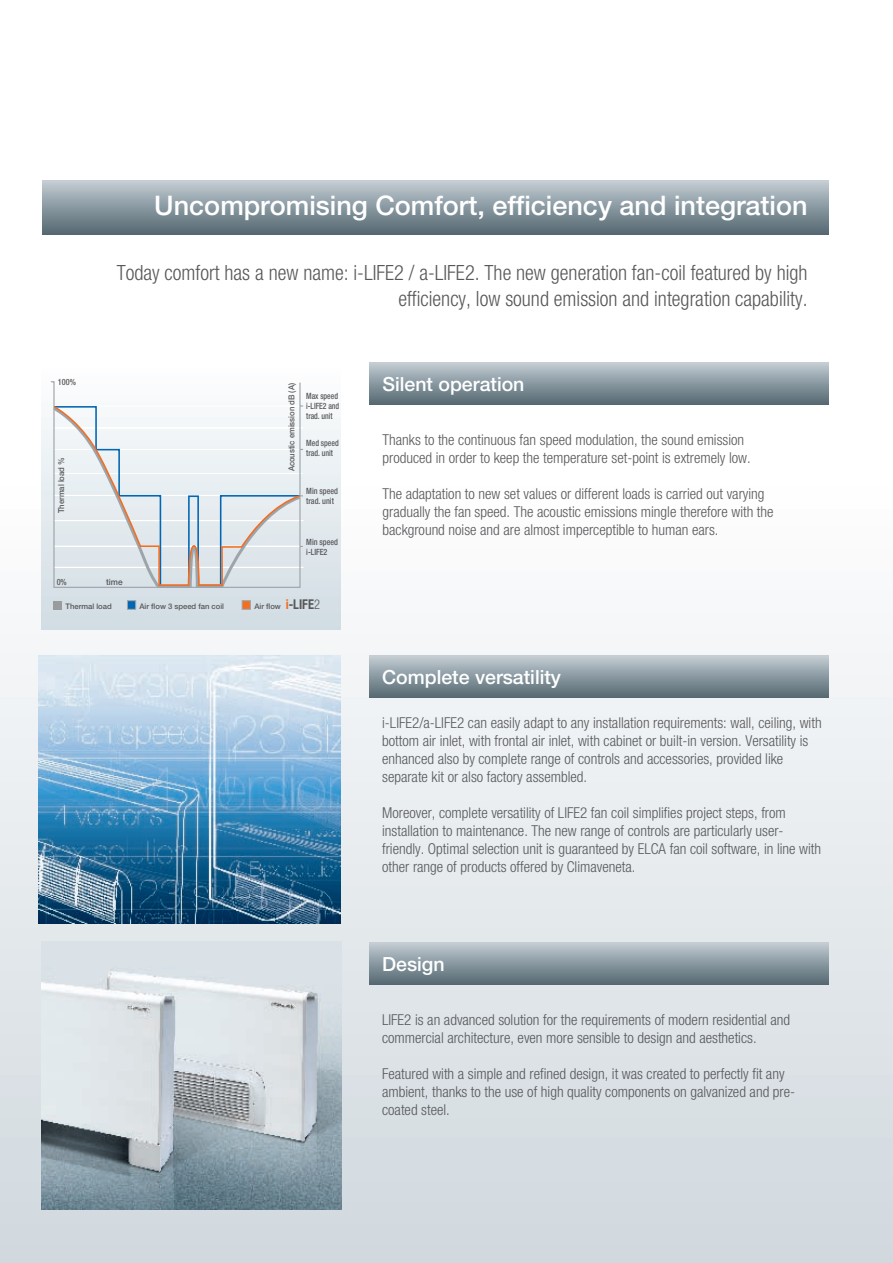
<style>
.page{position:relative;width:893px;height:1263px;background:#fff}
.page>*{position:absolute;margin:0;border:0;box-sizing:border-box;transform-origin:0 0}
.t1{font:500 27px "Helvetica Neue";color:#fff}
.t2{font:300 condensed 21px/25.5px "Helvetica Neue";color:#57585a;text-align:right}
.t3{font:500 19.5px "Helvetica Neue";color:#fff}
.t4{font:300 condensed 15px/18px "Helvetica Neue";color:#57585a}
.t5{font:700 condensed 13.5px "Helvetica Neue";color:#57585a;scale:.92 1}
.t6{font:500 condensed 8.7px/10.2px "Helvetica Neue";letter-spacing:-.005em;color:#57585a;scale:.93 1}
.t7{font:500 condensed 8.7px/10.2px "Helvetica Neue";letter-spacing:-.005em;color:#57585a;scale:.89 1}
.t8{font:500 condensed 8.7px/10.2px "Helvetica Neue";letter-spacing:-.005em;color:#57585a;scale:.9 1}
.t9{font:500 8.7px "Helvetica Neue";color:#57585a;scale:.96 1}
.t10{font:500 condensed 8.7px "Helvetica Neue";letter-spacing:-.005em;color:#57585a;scale:.95 1}
.t11{font:500 condensed 8.7px "Helvetica Neue";letter-spacing:-.005em;color:#57585a;scale:.96 1}
.t12{font:500 8.25px "Helvetica Neue";color:#57585a;scale:.93 1}
.t13{font:500 7.65px "Helvetica Neue";color:#57585a}
.s1{color:#f36e21}
.s2{font-weight:300}
</style>
<div class="page">
<div style="left:0;top:473px;width:893px;height:790px;background:linear-gradient(to bottom,#fefeff,#cfd8dd)"></div>
<div style="left:42px;top:180px;width:787px;height:54px;background:linear-gradient(to bottom,#c4cdd4,#566973)"></div>
<div style="left:370px;top:942px;width:459px;height:42px;background:linear-gradient(to bottom,#c3cdd4,#586b75)"></div>
<div style="left:370px;top:655px;width:459px;height:43px;background:linear-gradient(to bottom,#c4ced5,#546771)"></div>
<div style="left:370px;top:362px;width:459px;height:43px;background:linear-gradient(to bottom,#c3cdd4,#536670)"></div>
<img style="left:41px;top:941px;width:300px;height:268px">
<div style="left:41px;top:363px;width:300px;height:267px;background:linear-gradient(to bottom,#fefeff,#d1dce3)"></div>
<div style="left:242px;top:600px;width:9px;height:9px;background:#f36e21;border:1px solid #9da5ab"></div>
<div style="left:54px;top:601px;width:8px;height:8px;background:#999b9e"></div>
<div style="left:127px;top:600px;width:9px;height:9px;background:#0166b3;border:1px solid #9da5ab"></div>
<svg style="left:50px;top:381px;width:251px;height:207px"></svg>
<svg style="left:53px;top:405px;width:249px;height:182px"></svg>
<img style="left:38px;top:655px;width:302px;height:268px">
<p class="t1" style="left:154px;top:189px;width:655px">Uncompromising Comfort, efficiency and integration</p>
<p class="t10" style="left:58px;top:377px;width:20px">100%</p>
<p class="t12" style="left:56px;top:513px;width:62px;rotate:-90deg">Thermal load %</p>
<p class="t11" style="left:57px;top:577px;width:12px">0%</p>
<p class="t2" style="left:117px;top:260px;width:692px">Today comfort has a new name: i-LIFE2 / a-LIFE2. The new generation fan-coil featured by high efficiency, low sound emission and integration capability.</p>
<p class="t9" style="left:106px;top:577px;width:19px">time</p>
<p class="t12" style="left:287px;top:471px;width:96px;rotate:-90deg">Acoustic emission dB (A)</p>
<p class="t7" style="left:306px;top:391px;width:39px">Max speed i-LIFE2 and trad. unit</p>
<p class="t8" style="left:306px;top:438px;width:38px">Med speed trad. unit</p>
<p class="t6" style="left:306px;top:485px;width:36px">Min speed trad. unit</p>
<p class="t6" style="left:306px;top:536px;width:36px">Min speed i-LIFE2</p>
<p class="t3" style="left:382px;top:372px;width:143px">Silent operation</p>
<p class="t4" style="left:382px;top:430px;width:370px">Thanks to the continuous fan speed modulation, the sound emission produced in order to keep the temperature set-point is extremely low.</p>
<p class="t4" style="left:382px;top:484px;width:393px">The adaptation to new set values or different loads is carried out varying gradually the fan speed. The acoustic emissions mingle therefore with the background noise and are almost imperceptible to human ears.</p>
<p class="t13" style="left:139px;top:602px;width:86px">Air flow 3 speed fan coil</p>
<p class="t5" style="left:286px;top:596px;width:39px"><span class="s1">i</span>-LIFE<span class="s2">2</span></p>
<p class="t13" style="left:66px;top:602px;width:48px">Thermal load</p>
<p class="t13" style="left:254px;top:602px;width:28px">Air flow</p>
<p class="t3" style="left:382px;top:665px;width:180px">Complete versatility</p>
<p class="t4" style="left:382px;top:713px;width:441px">i-LIFE2/a-LIFE2 can easily adapt to any installation requirements: wall, ceiling, with bottom air inlet, with frontal air inlet, with cabinet or built-in version. Versatility is enhanced also by complete range of controls and accessories, provided like separate kit or also factory assembled.</p>
<p class="t4" style="left:382px;top:803px;width:440px">Moreover, complete versatility of LIFE2 fan coil simplifies project steps, from installation to maintenance. The new range of controls are particularly user&shy;friendly. Optimal selection unit is guaranteed by ELCA fan coil software, in line with other range of products offered by Climaveneta.</p>
<p class="t3" style="left:382px;top:952px;width:64px">Design</p>
<p class="t4" style="left:382px;top:1010px;width:410px">LIFE2 is an advanced solution for the requirements of modern residential and commercial architecture, even more sensible to design and aesthetics.</p>
<p class="t4" style="left:382px;top:1064px;width:414px">Featured with a simple and refined design, it was created to perfectly fit any ambient, thanks to the use of high quality components on galvanized and pre&shy;coated steel.</p>
</div>
